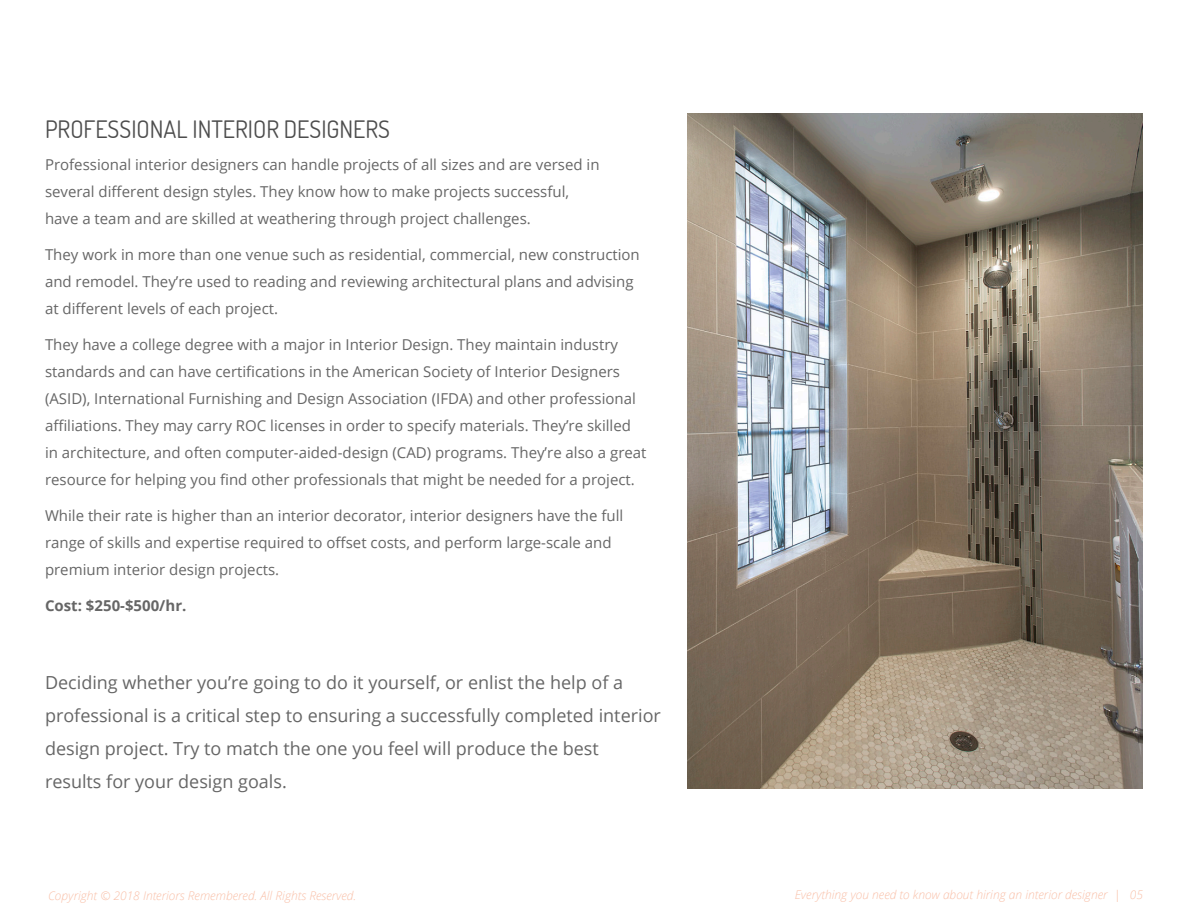
<style>
.page{position:relative;width:1188px;height:918px;background:#fff}
.page>*{position:absolute;margin:0;border:0;box-sizing:border-box;transform-origin:0 0}
.Subhead{font:24px "Dosis";color:#4d4d4d}
.Intro_Copy{font:18px/33px "Open Sans";color:#666}
.Body_Text{font:15px/27px "Open Sans";color:#666}
.Body_Text-2{font:700 15px "Open Sans";color:#666}
.t1{font:italic 300 12px "Open Sans";color:#f9bfa7}
</style>
<div class="page">
<img style="left:688px;top:113px;width:455px;height:675px">
<p class="Subhead" style="left:45px;top:114px;width:347px">PROFESSIONAL INTERIOR DESIGNERS</p>
<p class="Body_Text" style="left:45px;top:150px;width:556px">Professional interior designers can handle projects of all sizes and are versed in several different design styles. They know how to make projects successful, have a team and are skilled at weathering through project challenges.</p>
<p class="Body_Text" style="left:45px;top:240px;width:596px">They work in more than one venue such as residential, commercial, new construction and remodel. They’re used to reading and reviewing architectural plans and advising at different levels of each project.</p>
<p class="Body_Text" style="left:45px;top:330px;width:603px">They have a college degree with a major in Interior Design. They maintain industry standards and can have certifications in the American Society of Interior Designers (ASID), International Furnishing and Design Association (IFDA) and other professional affiliations. They may carry ROC licenses in order to specify materials. They’re skilled in architecture, and often computer-aided-design (CAD) programs. They’re also a great resource for helping you find other professionals that might be needed for a project.</p>
<p class="Body_Text" style="left:45px;top:501px;width:580px">While their rate is higher than an interior decorator, interior designers have the full range of skills and expertise required to offset costs, and perform large-scale and premium interior design projects.</p>
<p class="Body_Text-2" style="left:45px;top:595px;width:143px">Cost: $250-$500/hr.</p>
<p class="Intro_Copy" style="left:45px;top:665px;width:617px">Deciding whether you’re going to do it yourself, or enlist the help of a professional is a critical step to ensuring a successfully completed interior design project. Try to match the one you feel will produce the best<br>results for your design goals.</p>
<p class="t1" style="left:48px;top:888px;width:310px">Copyright © 2018 Interiors Remembered. All Rights Reserved.</p>
<p class="t1" style="left:795px;top:886px;width:350px">Everything you need to know about hiring an interior designer | 05</p>
</div>
